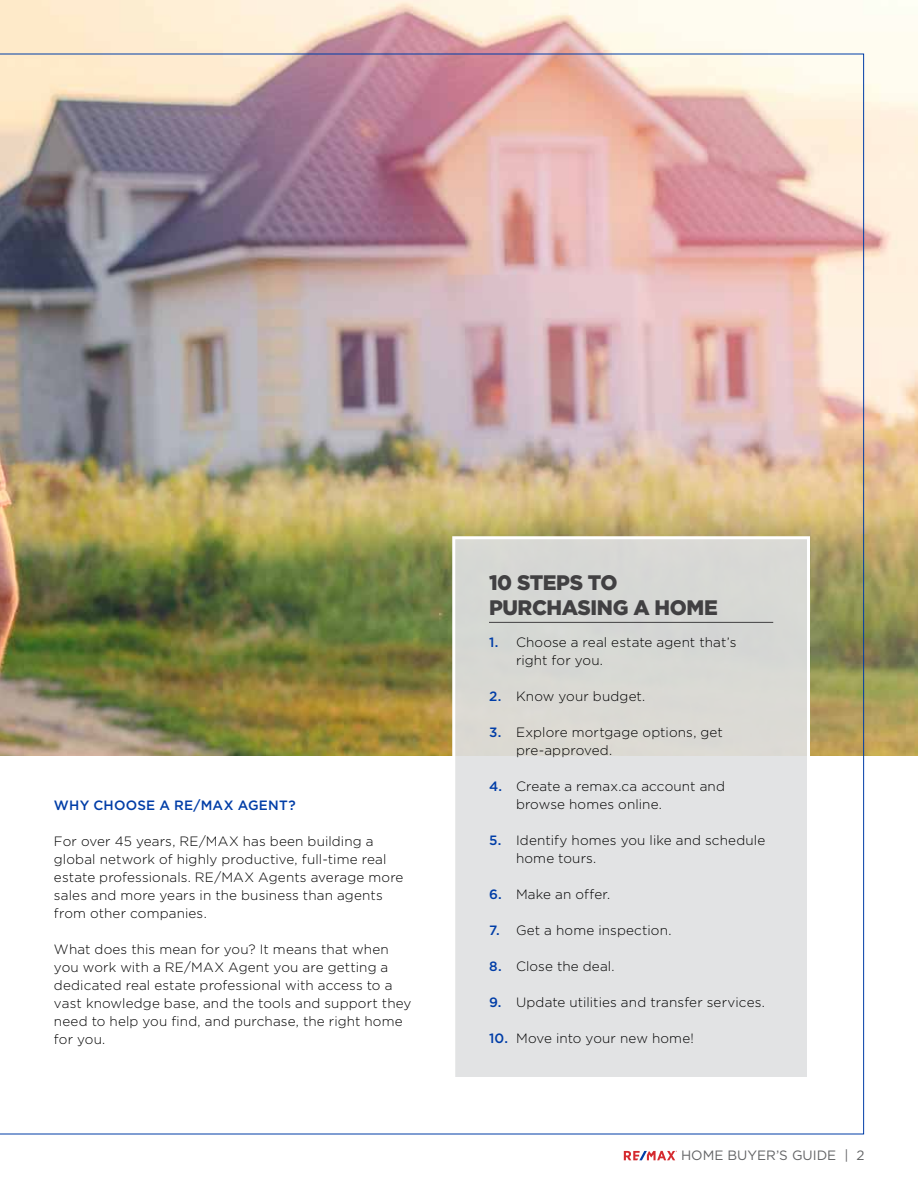
<style>
.page{position:relative;width:918px;height:1188px;background:#fff}
.page>*{position:absolute;margin:0;border:0;box-sizing:border-box;transform-origin:0 0}
.t1{font:900 21px/25.2px "Gotham HTF";letter-spacing:-.02em;color:#414042}
.t2{font:300 13.5px/18px "Gotham HTF";letter-spacing:.01em;color:#000}
.t3{font:500 13.5px "Gotham HTF";letter-spacing:.015em;color:#003da7}
.t4{font:13.5px "Gotham HTF";color:#636466}
.s1{font-weight:500;color:#003da7}
</style>
<div class="page">
<img style="left:0;top:0;width:918px;height:756px">
<img style="left:0;top:53px;width:864px;height:1082px">
<svg style="left:624px;top:1151px;width:53px;height:9px"></svg>
<div style="left:454px;top:538px;width:354px;height:540px;background:linear-gradient(to right,#dedfdd,#dedfde)"></div>
<hr style="left:489px;top:622px;width:284px;height:1px;background:#414042">
<div style="left:452px;top:536px;width:358px;height:544px;border:3px solid #fff"></div>
<p class="t3" style="left:54px;top:798px;width:243px">WHY CHOOSE A RE/MAX AGENT?</p>
<p class="t2" style="left:54px;top:832px;width:351px">For over 45 years, RE/MAX has been building a global network of highly productive, full-time real estate professionals. RE/MAX Agents average more sales and more years in the business than agents from other companies.</p>
<p class="t2" style="left:54px;top:940px;width:359px">What does this mean for you? It means that when you work with a RE/MAX Agent you are getting a dedicated real estate professional with access to a vast knowledge base, and the tools and support they need to help you find, and purchase, the right home for you.</p>
<h1 class="t1" style="left:489px;top:570px;width:230px">10 STEPS TO<br>PURCHASING A HOME</h1>
<p class="t2" style="left:516px;top:633px;width:222px;text-indent:-27px"><span class="s1">1.</span> Choose a real estate agent that’s right for you.</p>
<p class="t2" style="left:489px;top:687px;width:158px"><span class="s1">2.</span> Know your budget.</p>
<p class="t2" style="left:516px;top:723px;width:208px;text-indent:-27px"><span class="s1">3.</span> Explore mortgage options, get pre-approved.</p>
<p class="t2" style="left:516px;top:777px;width:211px;text-indent:-27px"><span class="s1">4.</span> Create a remax.ca account and browse homes online.</p>
<p class="t2" style="left:516px;top:831px;width:251px;text-indent:-27px"><span class="s1">5.</span> Identify homes you like and schedule home tours.</p>
<p class="t2" style="left:489px;top:885px;width:123px"><span class="s1">6.</span> Make an offer.</p>
<p class="t2" style="left:489px;top:921px;width:184px"><span class="s1">7.</span> Get a home inspection.</p>
<p class="t2" style="left:489px;top:957px;width:127px"><span class="s1">8.</span> Close the deal.</p>
<p class="t2" style="left:489px;top:993px;width:277px"><span class="s1">9.</span> Update utilities and transfer services.</p>
<p class="t2" style="left:489px;top:1029px;width:206px"><span class="s1">10.</span> Move into your new home!</p>
<p class="t4" style="left:681px;top:1148px;width:185px">HOME BUYER’S GUIDE | 2</p>
</div>
